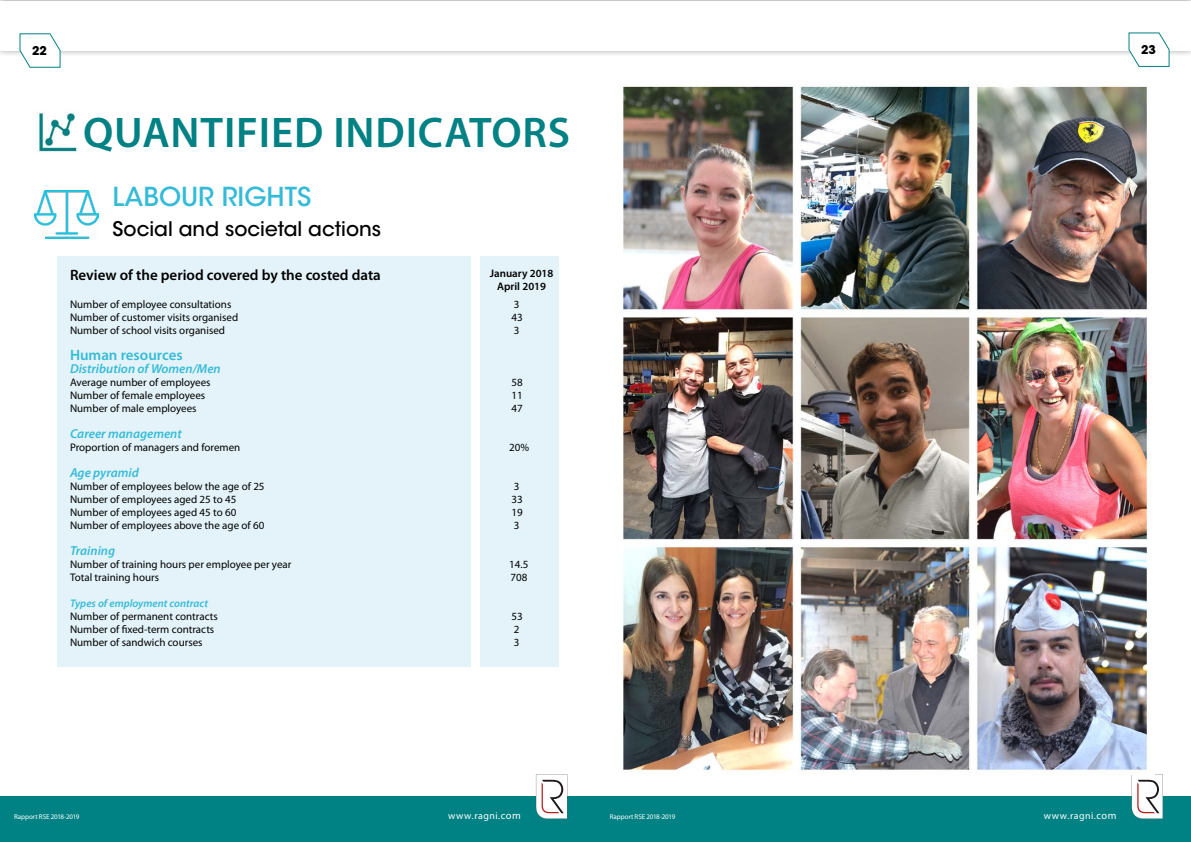
<style>
.page{position:relative;width:1191px;height:842px;background:#fff}
.page>*{position:absolute;margin:0;border:0;box-sizing:border-box;transform-origin:0 0}
.t1{font:600 43px "Myriad Pro";letter-spacing:.02em;color:#008184}
.t2{font:500 26px "ITC Avant Garde Std";color:#35bbd8}
.t3{font:500 20px "ITC Avant Garde Std";color:#000}
.t4{font:600 15px "Myriad Pro";color:#000}
.t5{font:600 15px "Myriad Pro";color:#35bbd8}
.t6{font:italic 600 13px "Myriad Pro";color:#35bbd8}
.t7{font:700 12px "ITC Avant Garde Std";color:#000}
.t8{font:11px "Myriad Pro";color:#000}
.t9{font:italic 600 11px "Myriad Pro";color:#35bbd8}
.t10{font:600 11px/13px "Myriad Pro";color:#000;text-align:center}
.t11{font:9.9px "Myriad Pro";letter-spacing:.05em;color:#fff}
.t12{font:7px "Myriad Pro";letter-spacing:-.01em;color:#fff}
.s1{font-size:10.4px}
</style>
<div class="page">
<div style="left:0;top:797px;width:1191px;height:45px;background:#008184"></div>
<svg style="left:536px;top:774px;width:31px;height:45px"></svg>
<svg style="left:1131px;top:774px;width:32px;height:45px"></svg>
<div style="left:0;top:0;width:1191px;height:58px;background:#000;opacity:.4"></div>
<div style="left:0;top:1px;width:1191px;height:49px;background:#fff"></div>
<svg style="left:19px;top:33px;width:42px;height:35px"></svg>
<svg style="left:1128px;top:32px;width:41px;height:35px"></svg>
<div style="left:57px;top:256px;width:414px;height:411px;background:#e3f3f9"></div>
<div style="left:480px;top:256px;width:78px;height:411px;background:#e3f3f9"></div>
<img style="left:36px;top:112px;width:41px;height:40px">
<img style="left:34px;top:190px;width:65px;height:49px">
<img style="left:623px;top:85px;width:527px;height:688px">
<p class="t7" style="left:32px;top:43px;width:16px">22</p>
<p class="t7" style="left:1141px;top:42px;width:16px">23</p>
<h1 class="t1" style="left:83px;top:105px;width:488px">QUANTIFIED INDICATORS</h1>
<h2 class="t2" style="left:113px;top:181px;width:200px">LABOUR RIGHTS</h2>
<h3 class="t3" style="left:113px;top:217px;width:270px">Social and societal actions</h3>
<h3 class="t4" style="left:70px;top:265px;width:312px">Review of the period covered by the costed data</h3>
<p class="t10" style="left:490px;top:266px;width:65px">January 2018<br>April 2019</p>
<p class="t8" style="left:70px;top:297px;width:163px">Number of employee consultations</p>
<p class="t8" style="left:514px;top:297px;width:7px">3</p>
<p class="t8" style="left:70px;top:310px;width:170px">Number of customer visits organised</p>
<p class="t8" style="left:511px;top:310px;width:13px">43</p>
<p class="t8" style="left:70px;top:323px;width:157px">Number of school visits organised</p>
<p class="t8" style="left:514px;top:323px;width:7px">3</p>
<h3 class="t5" style="left:70px;top:345px;width:114px">Human resources</h3>
<p class="t6" style="left:70px;top:360px;width:152px">Distribution of Women/Men</p>
<p class="t8" style="left:70px;top:375px;width:142px">Average number of employees</p>
<p class="t8" style="left:511px;top:375px;width:13px">58</p>
<p class="t8" style="left:70px;top:388px;width:137px">Number of female employees</p>
<p class="t8" style="left:511px;top:388px;width:13px">11</p>
<p class="t8" style="left:70px;top:401px;width:128px">Number of male employees</p>
<p class="t8" style="left:511px;top:401px;width:13px">47</p>
<p class="t6" style="left:70px;top:425px;width:113px">Career management</p>
<p class="t8" style="left:70px;top:440px;width:172px">Proportion of managers and foremen</p>
<p class="t8" style="left:509px;top:440px;width:21px">20%</p>
<p class="t6" style="left:70px;top:464px;width:70px">Age pyramid</p>
<p class="t8" style="left:70px;top:479px;width:196px">Number of employees below the age of 25</p>
<p class="t8" style="left:514px;top:479px;width:7px">3</p>
<p class="t8" style="left:70px;top:492px;width:168px">Number of employees aged 25 to 45</p>
<p class="t8" style="left:511px;top:492px;width:13px">33</p>
<p class="t8" style="left:70px;top:505px;width:168px">Number of employees aged 45 to 60</p>
<p class="t8" style="left:511px;top:505px;width:13px">19</p>
<p class="t8" style="left:70px;top:518px;width:196px">Number of employees above the age of 60</p>
<p class="t8" style="left:514px;top:518px;width:7px">3</p>
<p class="t6" style="left:70px;top:542px;width:47px">Training</p>
<p class="t8" style="left:70px;top:557px;width:223px">Number of training hours per employee per year</p>
<p class="t8" style="left:509px;top:557px;width:21px">14.5</p>
<p class="t8" style="left:70px;top:570px;width:91px">Total training hours</p>
<p class="t8" style="left:510px;top:570px;width:18px">708</p>
<p class="t9" style="left:70px;top:596px;width:139px">Types of employment contract</p>
<p class="t8" style="left:70px;top:609px;width:149px">Number of permanent contracts</p>
<p class="t8" style="left:511px;top:609px;width:13px">53</p>
<p class="t8" style="left:70px;top:622px;width:146px">Number of fixed-term contracts</p>
<p class="t8" style="left:514px;top:622px;width:7px">2</p>
<p class="t8" style="left:70px;top:635px;width:134px">Number of sandwich courses</p>
<p class="t8" style="left:514px;top:635px;width:7px">3</p>
<p class="t12" style="left:14px;top:812px;width:67px">Rapport RSE 2018-2019</p>
<p class="t11" style="left:448px;top:809px;width:74px">www.ragni.<span class="s1">com</span></p>
<p class="t12" style="left:610px;top:812px;width:67px">Rapport RSE 2018-2019</p>
<p class="t11" style="left:1043px;top:809px;width:74px">www.ragni.<span class="s1">com</span></p>
</div>
